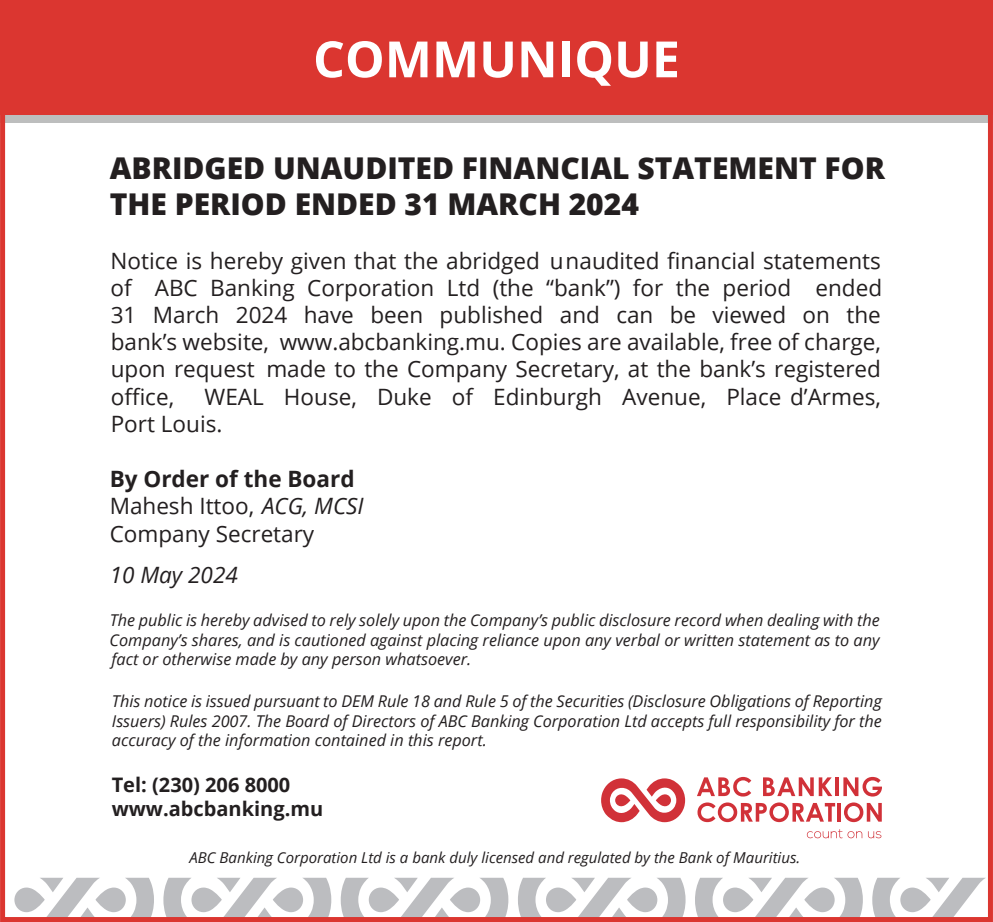
<style>
.page{position:relative;width:993px;height:922px;background:#fff}
.page>*{position:absolute;margin:0;border:0;box-sizing:border-box;transform-origin:0 0}
.t1{font:700 50px "Open Sans";color:#fff}
.t2{font:800 30px/36px "Open Sans";color:#231f20}
.t3{font:22.5px/27px "Open Sans";color:#231f20}
.t4{font:italic 22.5px "Open Sans";color:#231f20}
.t5{font:700 20px/24px "Open Sans";color:#231f20}
.t6{font:italic 16.25px/19.5px "Open Sans";color:#231f20;text-align:justify}
.t7{font:italic 15px "Open Sans";color:#231f20}
.s1{font-weight:700}
.s2{font-style:italic}
</style>
<div class="page">
<div style="left:0;top:0;width:992px;height:116px;background:#db3630"></div>
<div style="left:0;top:115px;width:992px;height:8px;background:#bdbebe"></div>
<svg style="left:14px;top:877px;width:140px;height:38px"></svg>
<svg style="left:163px;top:877px;width:168px;height:38px"></svg>
<svg style="left:340px;top:877px;width:168px;height:38px"></svg>
<svg style="left:518px;top:877px;width:167px;height:38px"></svg>
<svg style="left:695px;top:877px;width:167px;height:38px"></svg>
<svg style="left:872px;top:877px;width:113px;height:38px"></svg>
<div style="left:0;top:0;width:992px;height:921px;border:5px solid #db3630"></div>
<svg style="left:697px;top:776px;width:54px;height:20px"></svg>
<svg style="left:763px;top:777px;width:69px;height:18px"></svg>
<hr style="left:835px;top:777px;width:3px;height:18px;background:#d13138">
<svg style="left:843px;top:776px;width:38px;height:20px"></svg>
<svg style="left:697px;top:802px;width:137px;height:19px"></svg>
<hr style="left:837px;top:802px;width:3px;height:19px;background:#d13138">
<svg style="left:844px;top:802px;width:37px;height:19px"></svg>
<svg style="left:601px;top:778px;width:84px;height:44px"></svg>
<svg style="left:806px;top:829px;width:75px;height:9px"></svg>
<h1 class="t1" style="left:313px;top:24px;width:368px">COMMUNIQUE</h1>
<h2 class="t2" style="left:110px;top:148px;width:776px">ABRIDGED UNAUDITED FINANCIAL STATEMENT FOR<br>THE PERIOD ENDED 31 MARCH 2024</h2>
<p class="t3" style="left:111px;top:247px;width:772px;text-align:justify">Notice is hereby given that the abridged unaudited financial statements of ABC Banking Corporation Ltd (the “bank”) for the period ended 31 March 2024 have been published and can be viewed on the bank’s website, www.abcbanking.mu. Copies are available, free of charge, upon request made to the Company Secretary, at the bank’s registered office,</p>
<h3 class="t3" style="left:111px;top:382px;width:771px;text-indent:94px">WEAL House, Duke of Edinburgh Avenue, Place d’Armes,<br>Port Louis.</h3>
<h3 class="t3" style="left:110px;top:464px;width:255px"><span class="s1">By Order of the Board<br></span>Mahesh Ittoo, <span class="s2">ACG, MCSI<br></span>Company Secretary</h3>
<h3 class="t4" style="left:110px;top:559px;width:130px">10 May 2024</h3>
<p class="t6" style="left:110px;top:609px;width:771px">The public is hereby advised to rely solely upon the Company’s public disclosure record when dealing with the Company’s shares, and is cautioned against placing reliance upon any verbal or written statement as to any fact or otherwise made by any person whatsoever.</p>
<p class="t6" style="left:112px;top:691px;width:771px">This notice is issued pursuant to DEM Rule 18 and Rule 5 of the Securities (Disclosure Obligations of Reporting Issuers) Rules 2007. The Board of Directors of ABC Banking Corporation Ltd accepts full responsibility for the accuracy of the information contained in this report.</p>
<p class="t5" style="left:112px;top:772px;width:213px">Tel: (230) 206 8000 www.abcbanking.mu</p>
<p class="t7" style="left:189px;top:846px;width:612px">ABC Banking Corporation Ltd is a bank duly licensed and regulated by the Bank of Mauritius.</p>
</div>
